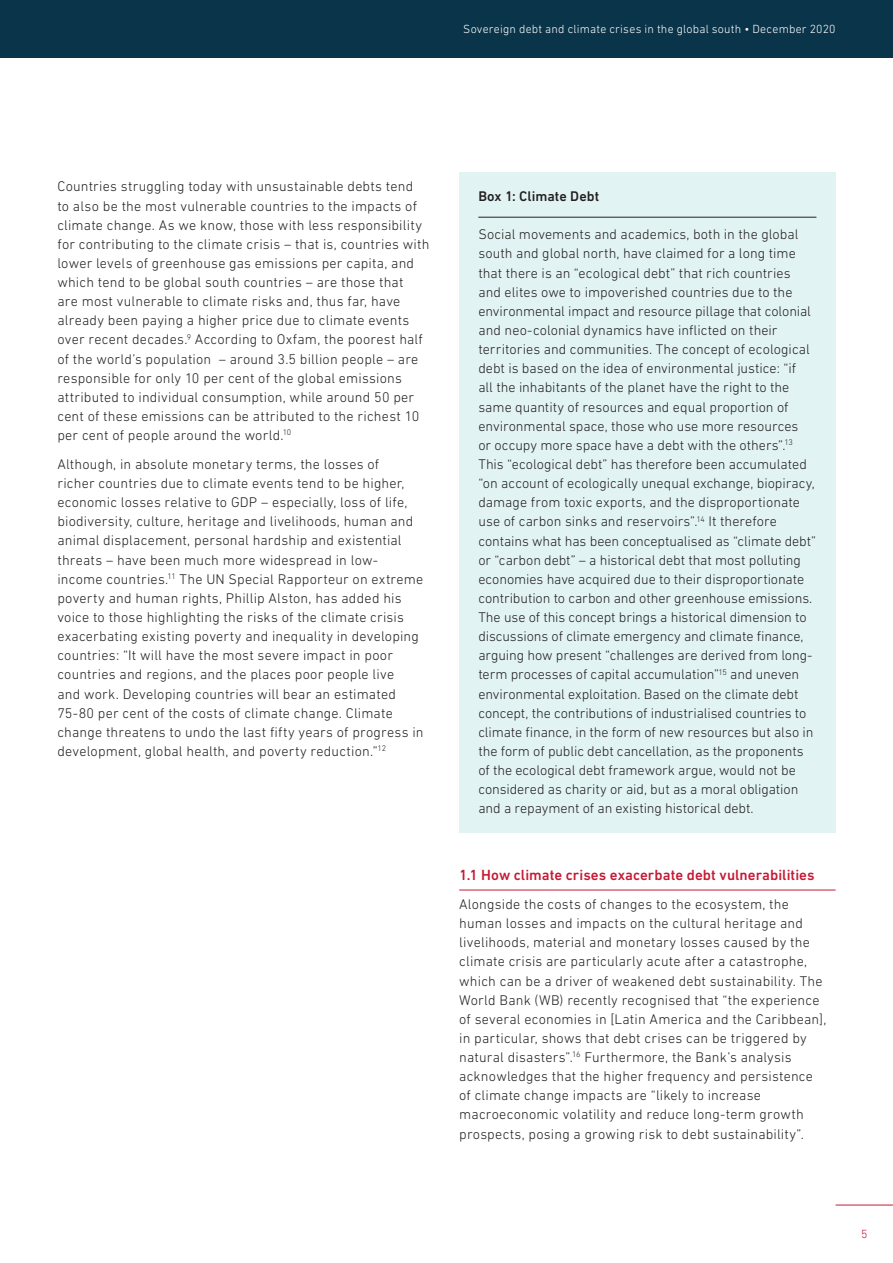
<style>
.page{position:relative;width:893px;height:1263px;background:#fff}
.page>*{position:absolute;margin:0;border:0;box-sizing:border-box;transform-origin:0 0}
.t1{font:500 15px "DIN Next LT Pro";color:#c51a35}
.t2{font:300 14.25px/19.2px "DIN Next LT Pro";letter-spacing:.01em;color:#231f20}
.t3{font:500 14.25px "DIN Next LT Pro";letter-spacing:.005em;color:#231f20}
.t4{font:300 12px "DIN Next LT Pro";letter-spacing:.015em;color:#fff}
.t5{font:300 12px "DIN Next LT Pro";color:#c51a35}
</style>
<div class="page">
<hr style="left:836px;top:1205px;width:57px;height:1px;background:#c51a35">
<div style="left:0;top:0;width:893px;height:57px;background:#0a3449"></div>
<div style="left:459px;top:172px;width:377px;height:660px;background:#e2f3f4"></div>
<hr style="left:478px;top:217px;width:338px;height:1px;background:#231f20">
<hr style="left:459px;top:890px;width:377px;height:1px;background:#c51a35">
<p class="t4" style="left:463px;top:22px;width:374px">Sovereign debt and climate crises in the global south • December 2020</p>
<p class="t2" style="left:57px;top:177px;width:374px">Countries struggling today with unsustainable debts tend<br>to also be the most vulnerable countries to the impacts of climate change. As we know, those with less responsibility for contributing to the climate crisis – that is, countries with lower levels of greenhouse gas emissions per capita, and which tend to be global south countries – are those that<br>are most vulnerable to climate risks and, thus far, have already been paying a higher price due to climate events over recent decades.<sup>9</sup> According to Oxfam, the poorest half of the world’s population – around 3.5 billion people – are responsible for only 10 per cent of the global emissions attributed to individual consumption, while around 50 per cent of these emissions can be attributed to the richest 10 per cent of people around the world.<sup>10</sup></p>
<p class="t2" style="left:57px;top:454px;width:368px">Although, in absolute monetary terms, the losses of<br>richer countries due to climate events tend to be higher, economic losses relative to GDP – especially, loss of life, biodiversity, culture, heritage and livelihoods, human and animal displacement, personal hardship and existential threats – have been much more widespread in low&shy;income countries.<sup>11</sup> The UN Special Rapporteur on extreme poverty and human rights, Phillip Alston, has added his voice to those highlighting the risks of the climate crisis exacerbating existing poverty and inequality in developing countries: “It will have the most severe impact in poor countries and regions, and the places poor people live<br>and work. Developing countries will bear an estimated 75-80 per cent of the costs of climate change. Climate change threatens to undo the last fifty years of progress in development, global health, and poverty reduction.”<sup>12</sup></p>
<p class="t3" style="left:478px;top:188px;width:122px">Box 1: Climate Debt</p>
<p class="t2" style="left:478px;top:225px;width:339px">Social movements and academics, both in the global south and global north, have claimed for a long time that there is an “ecological debt” that rich countries and elites owe to impoverished countries due to the environmental impact and resource pillage that colonial and neo-colonial dynamics have inflicted on their territories and communities. The concept of ecological debt is based on the idea of environmental justice: “if<br>all the inhabitants of the planet have the right to the same quantity of resources and equal proportion of environmental space, those who use more resources<br>or occupy more space have a debt with the others”.<sup>13<br></sup>This “ecological debt” has therefore been accumulated “on account of ecologically unequal exchange, biopiracy, damage from toxic exports, and the disproportionate use of carbon sinks and reservoirs”.<sup>14</sup> It therefore contains what has been conceptualised as “climate debt” or “carbon debt” – a historical debt that most polluting economies have acquired due to their disproportionate contribution to carbon and other greenhouse emissions.<br>The use of this concept brings a historical dimension to discussions of climate emergency and climate finance, arguing how present “challenges are derived from long&shy;term processes of capital accumulation”<sup>15</sup> and uneven environmental exploitation. Based on the climate debt concept, the contributions of industrialised countries to climate finance, in the form of new resources but also in the form of public debt cancellation, as the proponents of the ecological debt framework argue, would not be considered as charity or aid, but as a moral obligation and a repayment of an existing historical debt.</p>
<p class="t1" style="left:459px;top:866px;width:357px">1.1 How climate crises exacerbate debt vulnerabilities</p>
<p class="t2" style="left:459px;top:894px;width:369px">Alongside the costs of changes to the ecosystem, the human losses and impacts on the cultural heritage and livelihoods, material and monetary losses caused by the climate crisis are particularly acute after a catastrophe, which can be a driver of weakened debt sustainability. The World Bank (WB) recently recognised that “the experience of several economies in [Latin America and the Caribbean], in particular, shows that debt crises can be triggered by natural disasters”.<sup>16</sup> Furthermore, the Bank’s analysis acknowledges that the higher frequency and persistence of climate change impacts are “likely to increase macroeconomic volatility and reduce long-term growth prospects, posing a growing risk to debt sustainability”.</p>
<p class="t5" style="left:861px;top:1227px;width:8px">5</p>
</div>
